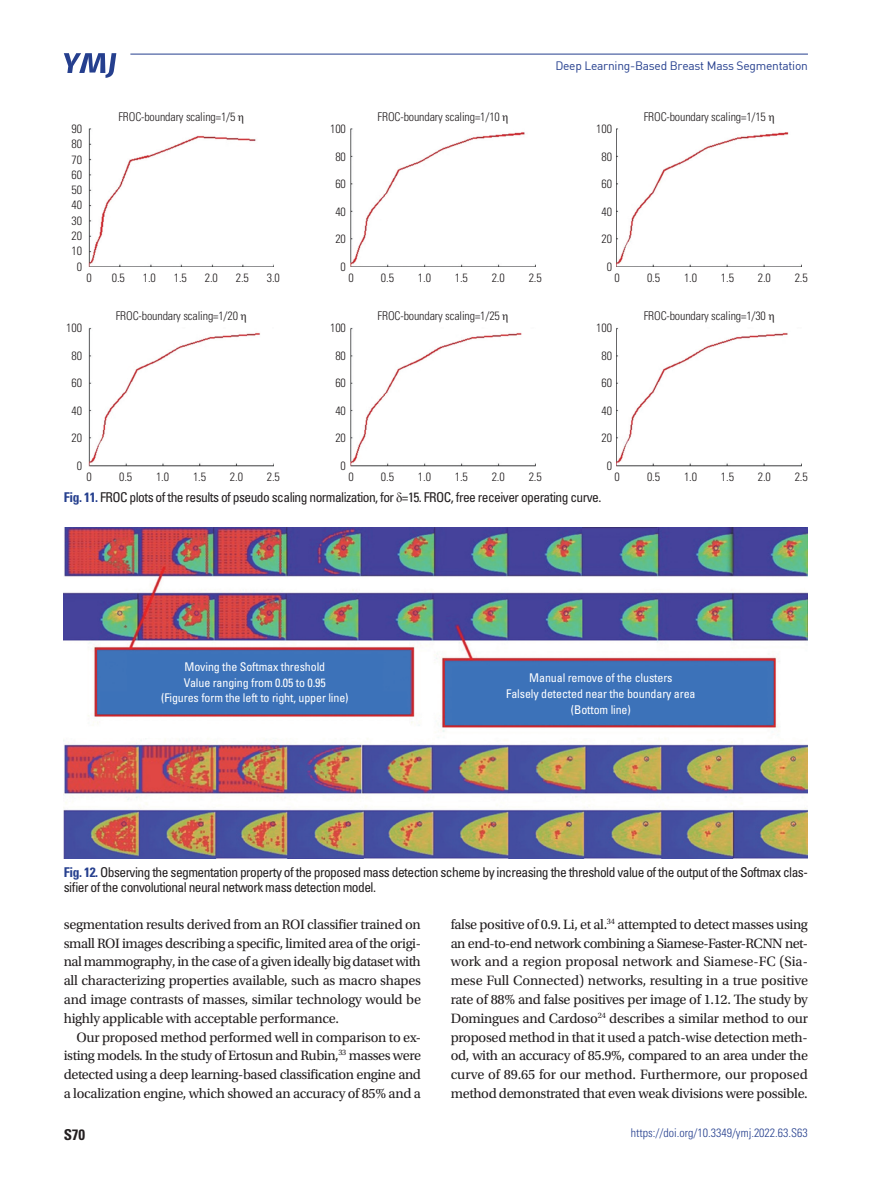
<style>
.page{position:relative;width:893px;height:1191px;background:#fff}
.page>*{position:absolute;margin:0;border:0;box-sizing:border-box;transform-origin:0 0}
.t1{font:700 condensed 15px "Univers LT Std";color:#231f20}
.t2{font:14.25px/18.8px "Utopia Std";letter-spacing:-.02em;color:#231f20;text-align:justify}
.t3{font:condensed 13.5px/15px "Univers LT Std";letter-spacing:-.04em;color:#231f20}
.t4{font:300 condensed 12px/15.3px "Univers LT Std";letter-spacing:-.01em;color:#231f20;text-align:center}
.t5{font:condensed 12px/15.8px "Univers LT Std";letter-spacing:-.01em;color:#fff;text-align:center}
.t6{font:12px "Dinreg";letter-spacing:-.02em;color:#253f8e}
.t7{font:300 condensed 12px "Univers LT Std";color:#253f8e}
.s1{font-family:"Times New Roman";font-weight:400;font-stretch:normal}
.s2{font-weight:700;color:#253f8e}
.s3{font-family:"Times New Roman";font-stretch:normal}
</style>
<div class="page">
<svg style="left:64px;top:53px;width:52px;height:25px"></svg>
<hr style="left:130px;top:54px;width:678px;height:1px;background:#253f8e">
<img style="left:89px;top:129px;width:185px;height:138px">
<img style="left:89px;top:328px;width:185px;height:138px">
<img style="left:350px;top:129px;width:186px;height:138px">
<img style="left:350px;top:328px;width:186px;height:138px">
<img style="left:616px;top:129px;width:186px;height:138px">
<img style="left:616px;top:328px;width:186px;height:138px">
<img style="left:64px;top:527px;width:744px;height:331px">
<p class="t6" style="left:555px;top:58px;width:254px">Deep Learning-Based Breast Mass Segmentation</p>
<p class="t4" style="left:71px;top:121px;width:12px">90<br>80<br>70<br>60<br>50<br>40<br>30<br>20<br>10<br>0</p>
<p class="t4" style="left:118px;top:109px;width:127px">FROC-boundary scaling=1/5 <span class="s1">η</span></p>
<p class="t4" style="left:330px;top:121px;width:17px">100</p>
<p class="t4" style="left:335px;top:149px;width:12px">80</p>
<p class="t4" style="left:335px;top:176px;width:12px">60</p>
<p class="t4" style="left:335px;top:204px;width:12px">40</p>
<p class="t4" style="left:335px;top:231px;width:12px">20</p>
<p class="t4" style="left:341px;top:259px;width:7px">0</p>
<p class="t4" style="left:378px;top:109px;width:132px">FROC-boundary scaling=1/10 <span class="s1">η</span></p>
<p class="t4" style="left:596px;top:121px;width:17px">100</p>
<p class="t4" style="left:601px;top:149px;width:12px">80</p>
<p class="t4" style="left:601px;top:176px;width:12px">60</p>
<p class="t4" style="left:601px;top:204px;width:12px">40</p>
<p class="t4" style="left:601px;top:231px;width:12px">20</p>
<p class="t4" style="left:607px;top:259px;width:7px">0</p>
<p class="t4" style="left:644px;top:109px;width:132px">FROC-boundary scaling=1/15 <span class="s1">η</span></p>
<p class="t4" style="left:87px;top:270px;width:7px">0</p>
<p class="t4" style="left:112px;top:270px;width:15px">0.5</p>
<p class="t4" style="left:143px;top:270px;width:15px">1.0</p>
<p class="t4" style="left:174px;top:270px;width:15px">1.5</p>
<p class="t4" style="left:205px;top:270px;width:15px">2.0</p>
<p class="t4" style="left:236px;top:270px;width:15px">2.5</p>
<p class="t4" style="left:267px;top:270px;width:15px">3.0</p>
<p class="t4" style="left:348px;top:270px;width:7px">0</p>
<p class="t4" style="left:381px;top:270px;width:15px">0.5</p>
<p class="t4" style="left:418px;top:270px;width:15px">1.0</p>
<p class="t4" style="left:455px;top:270px;width:15px">1.5</p>
<p class="t4" style="left:492px;top:270px;width:15px">2.0</p>
<p class="t4" style="left:529px;top:270px;width:15px">2.5</p>
<p class="t4" style="left:614px;top:270px;width:7px">0</p>
<p class="t4" style="left:647px;top:270px;width:15px">0.5</p>
<p class="t4" style="left:684px;top:270px;width:15px">1.0</p>
<p class="t4" style="left:721px;top:270px;width:15px">1.5</p>
<p class="t4" style="left:758px;top:270px;width:15px">2.0</p>
<p class="t4" style="left:795px;top:270px;width:15px">2.5</p>
<p class="t4" style="left:66px;top:320px;width:17px">100</p>
<p class="t4" style="left:71px;top:348px;width:12px">80</p>
<p class="t4" style="left:71px;top:375px;width:12px">60</p>
<p class="t4" style="left:71px;top:403px;width:12px">40</p>
<p class="t4" style="left:71px;top:430px;width:12px">20</p>
<p class="t4" style="left:77px;top:458px;width:7px">0</p>
<p class="t4" style="left:116px;top:308px;width:132px">FROC-boundary scaling=1/20 <span class="s1">η</span></p>
<p class="t4" style="left:330px;top:320px;width:17px">100</p>
<p class="t4" style="left:335px;top:348px;width:12px">80</p>
<p class="t4" style="left:335px;top:375px;width:12px">60</p>
<p class="t4" style="left:335px;top:403px;width:12px">40</p>
<p class="t4" style="left:335px;top:430px;width:12px">20</p>
<p class="t4" style="left:341px;top:458px;width:7px">0</p>
<p class="t4" style="left:378px;top:308px;width:132px">FROC-boundary scaling=1/25 <span class="s1">η</span></p>
<p class="t4" style="left:596px;top:321px;width:17px">100</p>
<p class="t4" style="left:601px;top:348px;width:12px">80</p>
<p class="t4" style="left:601px;top:375px;width:12px">60</p>
<p class="t4" style="left:601px;top:403px;width:12px">40</p>
<p class="t4" style="left:601px;top:430px;width:12px">20</p>
<p class="t4" style="left:607px;top:458px;width:7px">0</p>
<p class="t4" style="left:644px;top:308px;width:132px">FROC-boundary scaling=1/30 <span class="s1">η</span></p>
<p class="t4" style="left:87px;top:469px;width:7px">0</p>
<p class="t4" style="left:119px;top:469px;width:15px">0.5</p>
<p class="t4" style="left:156px;top:469px;width:15px">1.0</p>
<p class="t4" style="left:193px;top:469px;width:15px">1.5</p>
<p class="t4" style="left:230px;top:469px;width:15px">2.0</p>
<p class="t4" style="left:267px;top:469px;width:15px">2.5</p>
<p class="t4" style="left:348px;top:469px;width:7px">0</p>
<p class="t4" style="left:381px;top:469px;width:15px">0.5</p>
<p class="t4" style="left:418px;top:469px;width:15px">1.0</p>
<p class="t4" style="left:455px;top:469px;width:15px">1.5</p>
<p class="t4" style="left:492px;top:469px;width:15px">2.0</p>
<p class="t4" style="left:529px;top:469px;width:15px">2.5</p>
<p class="t4" style="left:614px;top:469px;width:7px">0</p>
<p class="t4" style="left:647px;top:469px;width:15px">0.5</p>
<p class="t4" style="left:684px;top:469px;width:15px">1.0</p>
<p class="t4" style="left:721px;top:469px;width:15px">1.5</p>
<p class="t4" style="left:758px;top:469px;width:15px">2.0</p>
<p class="t4" style="left:795px;top:469px;width:15px">2.5</p>
<p class="t3" style="left:64px;top:490px;width:539px"><span class="s2">Fig. 11.</span> FROC plots of the results of pseudo scaling normalization, for <span class="s3">δ</span>=15. FROC, free receiver operating curve.</p>
<p class="t5" style="left:161px;top:658px;width:189px">Moving the Softmax threshold<br>Value ranging from 0.05 to 0.95<br>(Figures form the left to right, upper line)</p>
<p class="t5" style="left:506px;top:670px;width:191px">Manual remove of the clusters<br>Falsely detected near the boundary area (Bottom line)</p>
<p class="t3" style="left:64px;top:864px;width:746px"><span class="s2">Fig. 12.</span> Observing the segmentation property of the proposed mass detection scheme by increasing the threshold value of the output of the Softmax clas&shy;sifier of the convolutional neural network mass detection model.</p>
<p class="t2" style="left:64px;top:915px;width:359px">segmentation results derived from an ROI classifier trained on small ROI images describing a specific, limited area of the origi&shy;nal mammography, in the case of a given ideally big dataset with all characterizing properties available, such as macro shapes and image contrasts of masses, similar technology would be highly applicable with acceptable performance.</p>
<p class="t2" style="left:64px;top:1027px;width:359px;text-indent:13px">Our proposed method performed well in comparison to ex&shy;isting models. In the study of Ertosun and Rubin,<sup>33</sup> masses were detected using a deep learning-based classification engine and a localization engine, which showed an accuracy of 85% and a</p>
<p class="t1" style="left:64px;top:1125px;width:23px">S70</p>
<p class="t2" style="left:451px;top:915px;width:359px">false positive of 0.9. Li, et al.<sup>34</sup> attempted to detect masses using an end-to-end network combining a Siamese-Faster-RCNN net&shy;work and a region proposal network and Siamese-FC (Sia&shy;mese Full Connected) networks, resulting in a true positive rate of 88% and false positives per image of 1.12. The study by Domingues and Cardoso<sup>24</sup> describes a similar method to our proposed method in that it used a patch-wise detection meth&shy;od, with an accuracy of 85.9%, compared to an area under the curve of 89.65 for our method. Furthermore, our proposed method demonstrated that even weak divisions were possible.</p>
<p class="t7" style="left:631px;top:1125px;width:179px">https://doi.org/10.3349/ymj.2022.63.S63</p>
</div>
